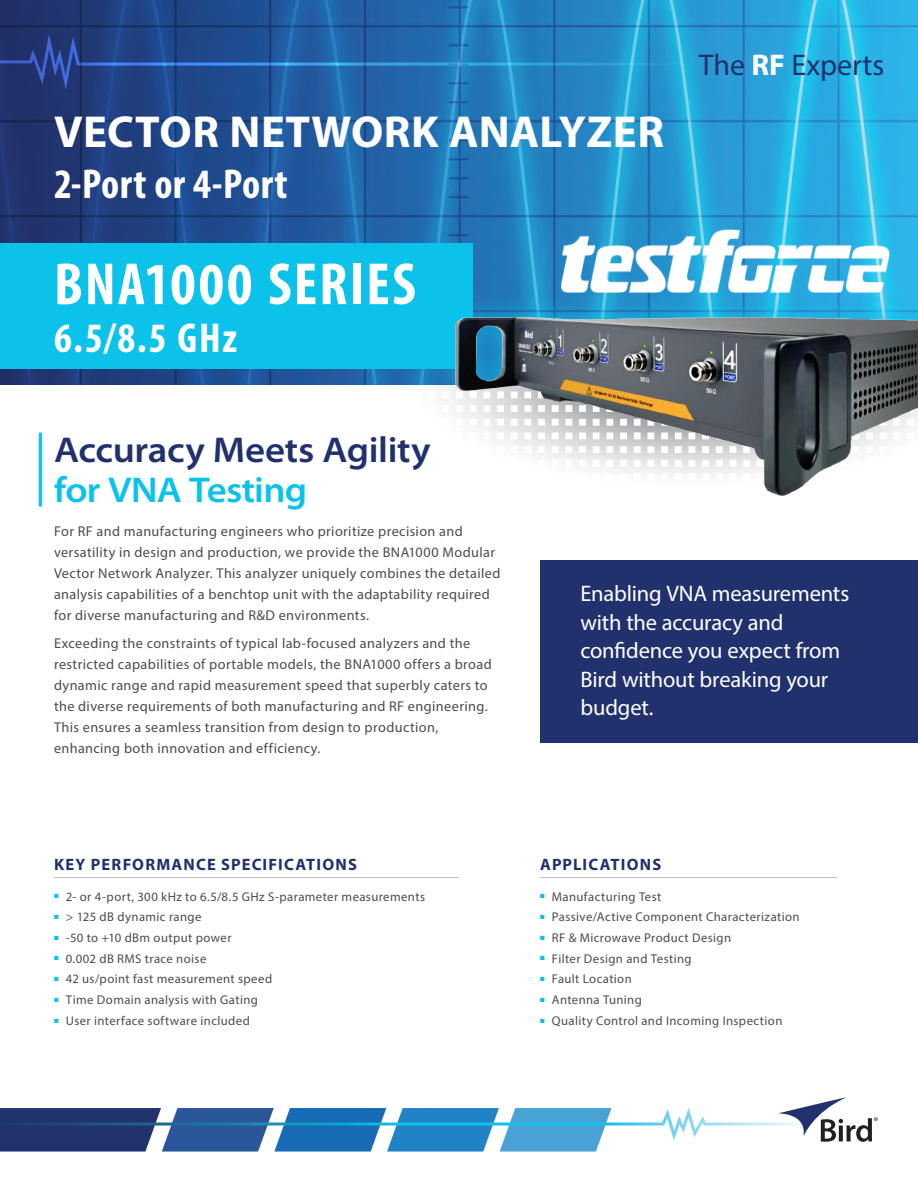
<style>
.page{position:relative;width:918px;height:1188px;background:#fff}
.page>*{position:absolute;margin:0;border:0;box-sizing:border-box;transform-origin:0 0}
.t1{font:700 condensed 60px "Myriad Pro";letter-spacing:.035em;color:#fff}
.t2{font:700 45px "Myriad Pro";letter-spacing:.01em;color:#fff}
.t3{font:700 condensed 42px "Myriad Pro";letter-spacing:.01em;color:#fff}
.t4{font:600 semi-expanded 36px/40.5px "Myriad Pro";letter-spacing:-.015em;color:#21316e}
.t5{font:30px "Myriad Pro";color:#21316e}
.t6{font:22.5px/28.5px "Myriad Pro";letter-spacing:-.01em;color:#fff}
.t7{font:700 16.5px "Myriad Pro";letter-spacing:.07em;color:#21316e}
.t8{font:14.25px/21px "Myriad Pro";letter-spacing:.025em;color:#4e4b4c}
.t9{font:12.75px "Myriad Pro";letter-spacing:.03em;color:#4e4b4c}
.s1{font-weight:700;color:#fff}
.s2{font-size:73.8px;color:#0bc2eb}
.s3{color:#0bc2eb}
</style>
<div class="page">
<svg style="left:443px;top:385px;width:12px;height:13px"></svg>
<img style="left:0;top:0;width:918px;height:385px">
<svg style="left:0;top:34px;width:918px;height:56px"></svg>
<div style="left:430px;top:292px;width:488px;height:93px;background:#0bc2eb;opacity:.75"></div>
<svg style="left:0;top:1098px;width:878px;height:54px"></svg>
<div style="left:0;top:243px;width:472px;height:125px;background:#0bc2eb"></div>
<img style="left:455px;top:317px;width:463px;height:178px">
<div style="left:540px;top:560px;width:378px;height:182px;background:#21316e"></div>
<hr style="left:54px;top:877px;width:405px;height:1px;background:#c0bfc1">
<hr style="left:540px;top:877px;width:297px;height:1px;background:#c0bfc1">
<img style="left:562px;top:230px;width:327px;height:62px">
<h2 class="t2" style="left:54px;top:103px;width:612px">VECTOR NETWORK ANALYZER</h2>
<h3 class="t3" style="left:54px;top:157px;width:235px">2-Port or 4-Port</h3>
<h1 class="t1" style="left:54px;top:247px;width:363px">BNA1000 SERIES</h1>
<h3 class="t3" style="left:54px;top:312px;width:185px">6.5/8.5 GHz</h3>
<h3 class="t5" style="left:699px;top:47px;width:187px">The <span class="s1">RF</span> Experts</h3>
<h3 class="t4" style="left:54px;top:430px;width:378px;text-indent:-19px"><span class="s2">|</span> Accuracy Meets Agility <span class="s3">for VNA Testing</span></h3>
<p class="t8" style="left:54px;top:521px;width:448px">For RF and manufacturing engineers who prioritize precision and versatility in design and production, we provide the BNA1000 Modular Vector Network Analyzer. This analyzer uniquely combines the detailed analysis capabilities of a benchtop unit with the adaptability required for diverse manufacturing and R&amp;D environments.</p>
<p class="t8" style="left:54px;top:632px;width:439px">Exceeding the constraints of typical lab-focused analyzers and the restricted capabilities of portable models, the BNA1000 offers a broad dynamic range and rapid measurement speed that superbly caters to the diverse requirements of both manufacturing and RF engineering.<br>This ensures a seamless transition from design to production, enhancing both innovation and efficiency.</p>
<h3 class="t6" style="left:580px;top:579px;width:270px">Enabling VNA measurements with the accuracy and confidence you expect from<br>Bird without breaking your budget.</h3>
<p class="t7" style="left:54px;top:853px;width:304px">KEY PERFORMANCE SPECIFICATIONS</p>
<p class="t9" style="left:54px;top:888px;width:373px"><sup>■</sup> 2- or 4-port, 300 kHz to 6.5/8.5 GHz S-parameter measurements</p>
<p class="t9" style="left:54px;top:909px;width:149px"><sup>■</sup> &gt; 125 dB dynamic range</p>
<p class="t9" style="left:54px;top:930px;width:179px"><sup>■</sup> -50 to +10 dBm output power</p>
<p class="t9" style="left:54px;top:951px;width:154px"><sup>■</sup> 0.002 dB RMS trace noise</p>
<p class="t9" style="left:54px;top:971px;width:220px"><sup>■</sup> 42 us/point fast measurement speed</p>
<p class="t9" style="left:54px;top:992px;width:206px"><sup>■</sup> Time Domain analysis with Gating</p>
<p class="t9" style="left:54px;top:1013px;width:197px"><sup>■</sup> User interface software included</p>
<p class="t7" style="left:540px;top:853px;width:123px">APPLICATIONS</p>
<p class="t9" style="left:540px;top:888px;width:123px"><sup>■</sup> Manufacturing Test</p>
<p class="t9" style="left:540px;top:909px;width:261px"><sup>■</sup> Passive/Active Component Characterization</p>
<p class="t9" style="left:540px;top:930px;width:193px"><sup>■</sup> RF &amp; Microwave Product Design</p>
<p class="t9" style="left:540px;top:951px;width:153px"><sup>■</sup> Filter Design and Testing</p>
<p class="t9" style="left:540px;top:971px;width:93px"><sup>■</sup> Fault Location</p>
<p class="t9" style="left:540px;top:992px;width:103px"><sup>■</sup> Antenna Tuning</p>
<p class="t9" style="left:540px;top:1013px;width:244px"><sup>■</sup> Quality Control and Incoming Inspection</p>
</div>
